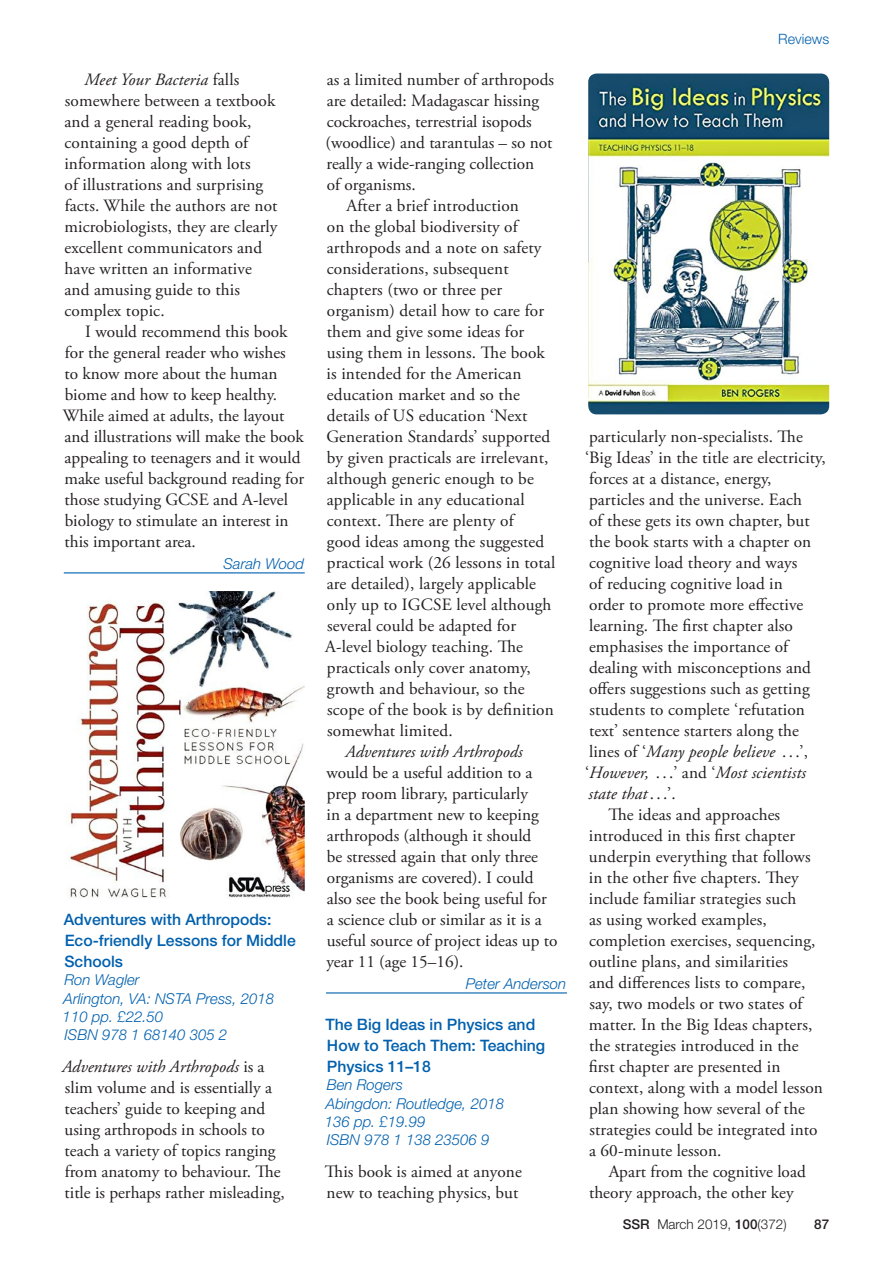
<style>
.page{position:relative;width:893px;height:1263px;background:#fff}
.page>*{position:absolute;margin:0;border:0;box-sizing:border-box;transform-origin:0 0}
.CH_review_text{font:17.25px/21px "Adobe Garamond Pro";letter-spacing:.005em;color:#231f20}
.CH_review_text_first{font:17.25px/21px "Adobe Garamond Pro";letter-spacing:.005em;color:#231f20}
.CH_review_title{font:500 15.75px/21px "Helvetica Neue LT Std";color:#0160ae}
.CH_review_details{font:italic 300 15px/18.3px "Helvetica Neue LT Std";color:#0160ae}
.CH_review_author{font:italic 300 15px "Helvetica Neue LT Std";color:#0160ae}
.CH_running_head_rect{font:300 14.25px "Helvetica Neue LT Std";color:#0160ae}
.t1{font:300 13.5px "Helvetica Neue LT Std";color:#231f20}
.t2{font:500 13.5px "Helvetica Neue LT Std";color:#231f20}
.s1{font-style:italic}
.s2{font-weight:500}
</style>
<div class="page">
<img style="left:588px;top:74px;width:241px;height:340px">
<hr style="left:64px;top:572px;width:241px;height:1px;background:#0160ae">
<img style="left:69px;top:591px;width:236px;height:307px">
<hr style="left:326px;top:992px;width:241px;height:1px;background:#0160ae">
<p class="CH_review_text" style="left:64px;top:69px;width:215px;text-indent:20px"><span class="s1">Meet Your Bacteria</span> falls somewhere between a textbook and a general reading book, containing a good depth of information along with lots<br>of illustrations and surprising facts. While the authors are not microbiologists, they are clearly excellent communicators and have written an informative and amusing guide to this complex topic.</p>
<p class="CH_review_text" style="left:63px;top:321px;width:243px;text-indent:22px">I would recommend this book for the general reader who wishes<br>to know more about the human biome and how to keep healthy.<br>While aimed at adults, the layout and illustrations will make the book appealing to teenagers and it would make useful background reading for those studying GCSE and A-level biology to stimulate an interest in this important area.</p>
<p class="CH_review_author" style="left:223px;top:554px;width:82px">Sarah Wood</p>
<p class="CH_review_title" style="left:64px;top:909px;width:234px">Adventures with Arthropods:<br>Eco-friendly Lessons for Middle<br>Schools</p>
<p class="CH_review_details" style="left:63px;top:970px;width:213px">Ron Wagler<br>Arlington, VA: NSTA Press, 2018<br>110 pp. £22.50<br>ISBN 978 1 68140 305 2</p>
<p class="CH_review_text_first" style="left:62px;top:1056px;width:224px"><span class="s1">Adventures with Arthropods</span> is a slim volume and is essentially a teachers’ guide to keeping and using arthropods in schools to teach a variety of topics ranging from anatomy to behaviour. The title is perhaps rather misleading,</p>
<p class="CH_review_text_first" style="left:325px;top:69px;width:230px">as a limited number of arthropods are detailed: Madagascar hissing cockroaches, terrestrial isopods (woodlice) and tarantulas – so not really a wide-ranging collection<br>of organisms.</p>
<p class="CH_review_text" style="left:325px;top:195px;width:232px;text-indent:21px">After a brief introduction<br>on the global biodiversity of arthropods and a note on safety considerations, subsequent chapters (two or three per organism) detail how to care for them and give some ideas for using them in lessons. The book is intended for the American education market and so the details of US education ‘Next<br>Generation Standards’ supported by given practicals are irrelevant, although generic enough to be applicable in any educational context. There are plenty of<br>good ideas among the suggested practical work (26 lessons in total are detailed), largely applicable only up to IGCSE level although several could be adapted for<br>A-level biology teaching. The practicals only cover anatomy, growth and behaviour, so the scope of the book is by definition somewhat limited.</p>
<p class="CH_review_text" style="left:326px;top:741px;width:233px;text-indent:19px"><span class="s1">Adventures with Arthropods </span>would be a useful addition to a prep room library, particularly<br>in a department new to keeping arthropods (although it should<br>be stressed again that only three organisms are covered). I could also see the book being useful for a science club or similar as it is a useful source of project ideas up to year 11 (age 15–16).</p>
<p class="CH_review_author" style="left:466px;top:974px;width:102px">Peter Anderson</p>
<p class="CH_review_title" style="left:325px;top:1014px;width:221px">The Big Ideas in Physics and<br>How to Teach Them: Teaching<br>Physics 11–18</p>
<p class="CH_review_details" style="left:325px;top:1075px;width:181px">Ben Rogers<br>Abingdon: Routledge, 2018<br>136 pp. £19.99<br>ISBN 978 1 138 23506 9</p>
<p class="CH_review_text_first" style="left:325px;top:1161px;width:198px">This book is aimed at anyone new to teaching physics, but</p>
<p class="CH_running_head_rect" style="left:778px;top:30px;width:52px">Reviews</p>
<p class="CH_review_text_first" style="left:585px;top:426px;width:242px">particularly non-specialists. The ‘Big Ideas’ in the title are electricity, forces at a distance, energy, particles and the universe. Each<br>of these gets its own chapter, but the book starts with a chapter on cognitive load theory and ways<br>of reducing cognitive load in<br>order to promote more effective learning. The first chapter also emphasises the importance of dealing with misconceptions and offers suggestions such as getting students to complete ‘refutation text’ sentence starters along the lines of ‘<span class="s1">Many people believe</span> . . .’, ‘<span class="s1">However,</span> . . .’ and ‘<span class="s1">Most scientists state that</span>. . .’.</p>
<p class="CH_review_text" style="left:589px;top:804px;width:236px;text-indent:20px">The ideas and approaches introduced in this first chapter underpin everything that follows in the other five chapters. They include familiar strategies such<br>as using worked examples, completion exercises, sequencing, outline plans, and similarities<br>and differences lists to compare, say, two models or two states of matter. In the Big Ideas chapters, the strategies introduced in the first chapter are presented in context, along with a model lesson plan showing how several of the strategies could be integrated into a 60-minute lesson.</p>
<p class="CH_review_text" style="left:589px;top:1161px;width:218px;text-indent:20px">Apart from the cognitive load theory approach, the other key</p>
<p class="t1" style="left:623px;top:1216px;width:165px"><span class="s2">SSR</span> March 2019, <span class="s2">100</span>(372)</p>
<p class="t2" style="left:814px;top:1216px;width:17px">87</p>
</div>
